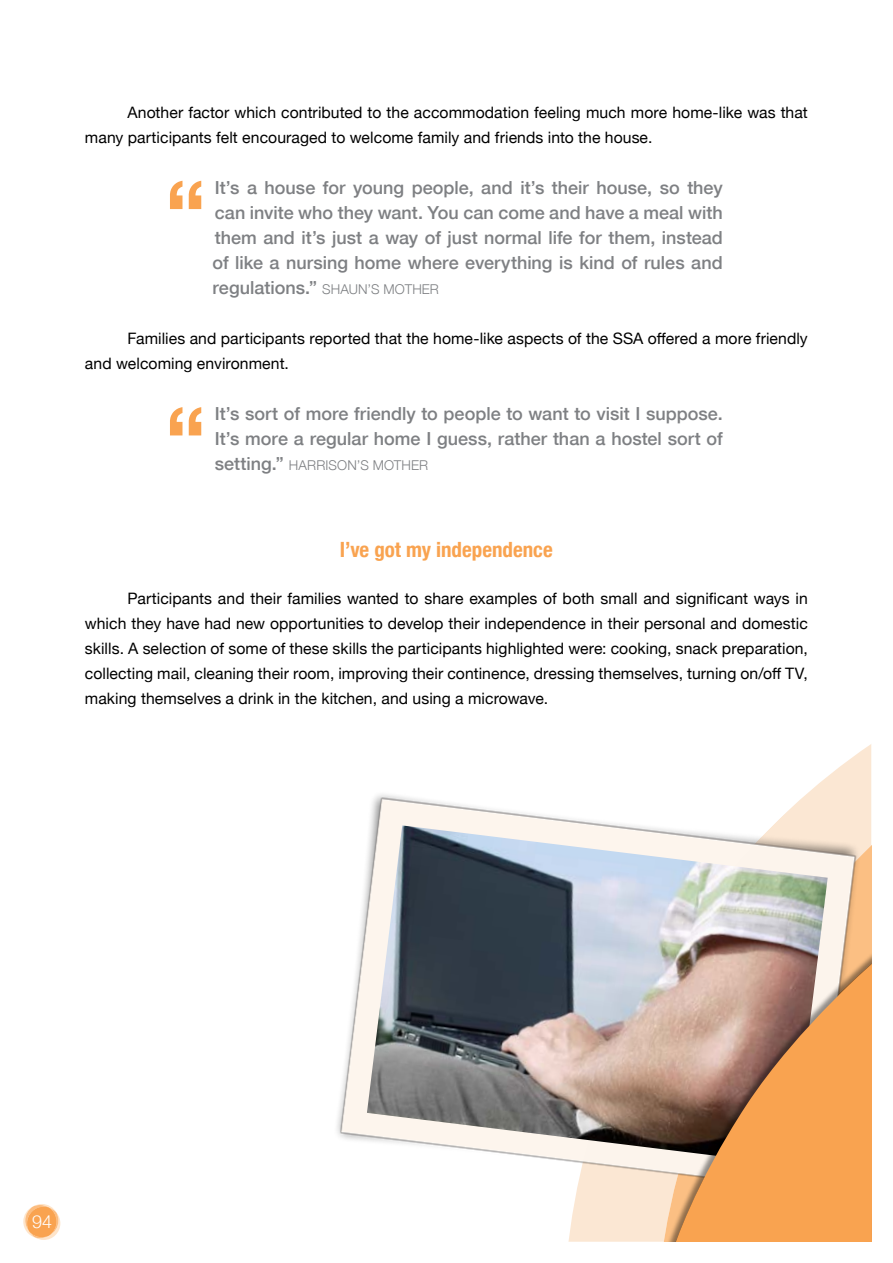
<style>
.page{position:relative;width:893px;height:1263px;background:#fff}
.page>*{position:absolute;margin:0;border:0;box-sizing:border-box;transform-origin:0 0}
.t1{font:700 88.2px "Helvetica Neue";color:#f9a350}
.t2{font:700 condensed 21px "Helvetica Neue";color:#f9a350}
.t3{font:500 18px/25px "Helvetica Neue";color:#7e8083;text-align:justify}
.t4{font:300 18px "Helvetica Neue";color:#fff}
.t5{font:15.75px/25px "Helvetica Neue";letter-spacing:.005em;color:#000}
.t6{font:300 13.5px "Helvetica Neue";color:#7e8083}
.s1{font-weight:300;font-size:13.5px}
</style>
<div class="page">
<svg style="left:568px;top:1214px;width:72px;height:28px;background:#fbe8d4"></svg>
<svg style="left:640px;top:744px;width:231px;height:498px"></svg>
<img style="left:337px;top:772px;width:534px;height:442px">
<img style="left:367px;top:825px;width:461px;height:340px">
<div style="left:666px;top:951px;width:205px;height:291px;background:#000;opacity:.43"></div>
<svg style="left:673px;top:958px;width:198px;height:284px;background:#d99a64"></svg>
<svg style="left:23px;top:1204px;width:37px;height:36px"></svg>
<p class="t5" style="left:85px;top:99px;width:724px;text-indent:43px">Another factor which contributed to the accommodation feeling much more home-like was that many participants felt encouraged to welcome family and friends into the house.</p>
<h1 class="t1" style="left:165px;top:132px;width:42px">“</h1>
<p class="t3" style="left:212px;top:174px;width:512px">It’s a house for young people, and it’s their house, so they can invite who they want. You can come and have a meal with them and it’s just a way of just normal life for them, instead of like a nursing home where everything is kind of rules and regulations.” <span class="s1">SHAUN ’S MOTHER</span></p>
<p class="t5" style="left:85px;top:325px;width:724px;text-indent:43px">Families and participants reported that the home-like aspects of the SSA offered a more friendly and welcoming environment.</p>
<h1 class="t1" style="left:165px;top:359px;width:42px">“</h1>
<p class="t3" style="left:215px;top:400px;width:509px">It’s sort of more friendly to people to want to visit I suppose.<br>It’s more a regular home I guess, rather than a hostel sort of setting.” <span class="s1">HARRISON</span></p>
<p class="t6" style="left:357px;top:454px;width:26px">’S MOTHER</p>
<h2 class="t2" style="left:340px;top:532px;width:214px">I’ve got my independence</h2>
<p class="t5" style="left:85px;top:584px;width:724px;text-align:justify;text-indent:43px">Participants and their families wanted to share examples of both small and significant ways in which they have had new opportunities to develop their independence in their personal and domestic skills. A selection of some of these skills the participants highlighted were: cooking, snack preparation, collecting mail, cleaning their room, improving their continence, dressing themselves, turning on/off TV, making themselves a drink in the kitchen, and using a microwave.</p>
<p class="t4" style="left:32px;top:1207px;width:22px">94</p>
</div>
